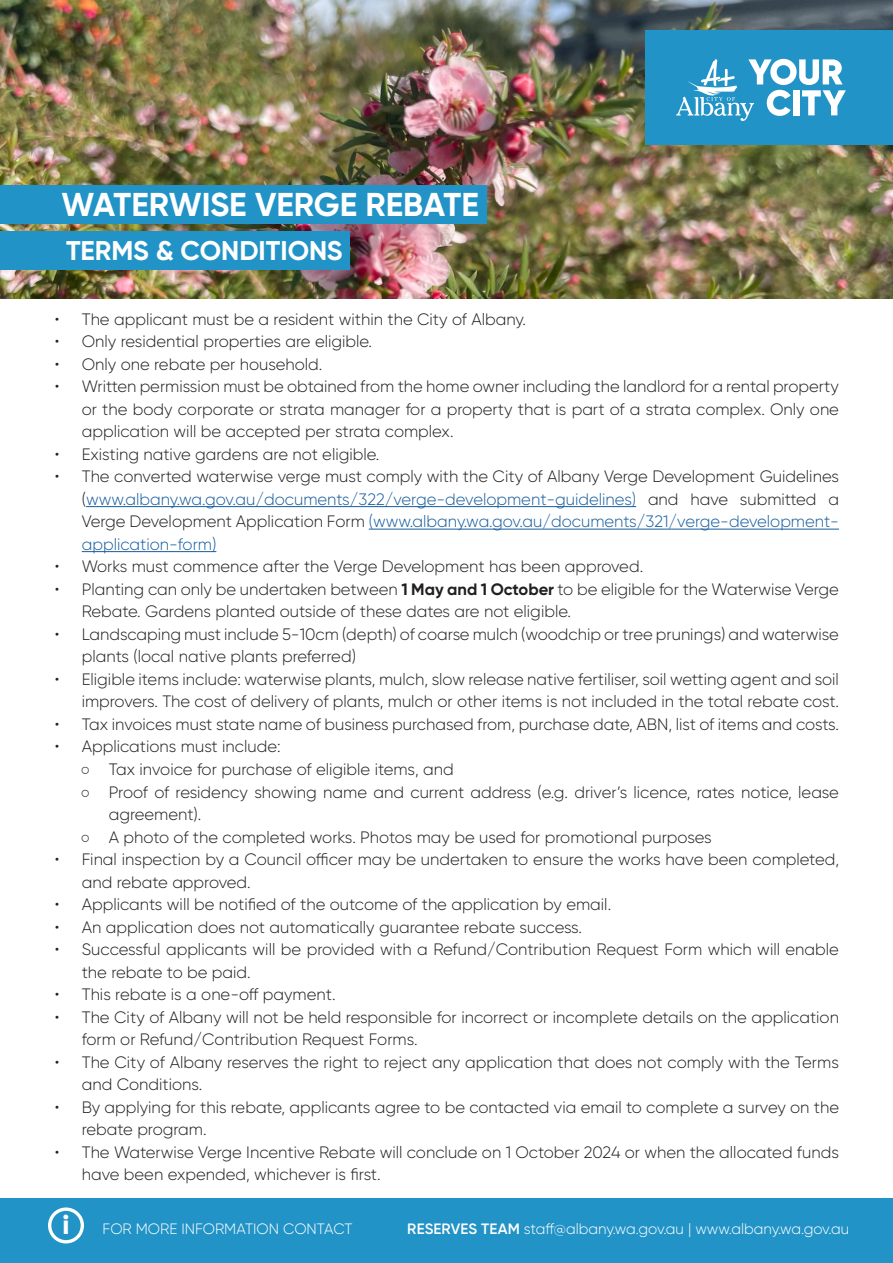
<style>
.page{position:relative;width:893px;height:1263px;background:#fff}
.page>*{position:absolute;margin:0;border:0;box-sizing:border-box;transform-origin:0 0}
.t1{font:700 33px "Gilroy";color:#fff}
.t2{font:700 27px "Gilroy";color:#fff}
.t3{font:800 26.85px "Gilroy";color:#fff}
.t4{font:300 16.5px/22.5px "Gilroy";color:#231f20}
.t5{font:300 16.5px/22.5px "Gilroy";color:#175d9e;text-align:justify}
.t6{font:300 15px "Gilroy";color:#fff}
.s1{color:#231f20}
.s2{font-weight:700}
.s3{font-family:"Arial Narrow";font-weight:400}
.s4{font-weight:600}
</style>
<div class="page">
<img style="left:0;top:0;width:893px;height:298px">
<div style="left:0;top:185px;width:487px;height:39px;background:#2193c6"></div>
<hr style="left:86px;top:506px;width:550px;height:1px;background:#175d9e">
<hr style="left:369px;top:529px;width:470px;height:1px;background:#175d9e">
<hr style="left:82px;top:551px;width:134px;height:1px;background:#175d9e">
<div style="left:0;top:231px;width:349px;height:38px;background:#2193c6"></div>
<div style="left:646px;top:30px;width:247px;height:115px;background:#2193c6"></div>
<svg style="left:676px;top:59px;width:170px;height:62px"></svg>
<div style="left:0;top:1198px;width:893px;height:65px;background:#2193c6"></div>
<div style="left:48px;top:1207px;width:36px;height:36px;border:3px solid #fff;border-radius:50%"></div>
<p class="t1" style="left:62px;top:184px;width:419px">WATERWISE VERGE REBATE</p>
<p class="t2" style="left:66px;top:234px;width:278px">TERMS &amp; CONDITIONS</p>
<p class="t4" style="left:55px;top:308px;width:473px">• The applicant must be a resident within the City of Albany.</p>
<p class="t4" style="left:55px;top:330px;width:319px">• Only residential properties are eligible.</p>
<p class="t4" style="left:55px;top:353px;width:269px">• Only one rebate per household.</p>
<p class="t4" style="left:82px;top:375px;width:759px;text-align:justify;text-indent:-27px">• Written permission must be obtained from the home owner including the landlord for a rental property or the body corporate or strata manager for a property that is part of a strata complex. Only one application will be accepted per strata complex.</p>
<p class="t4" style="left:55px;top:443px;width:326px">• Existing native gardens are not eligible.</p>
<p class="t5" style="left:82px;top:465px;width:759px;text-indent:-27px"><span class="s1">• The converted waterwise verge must comply with the City of Albany Verge Development Guidelines (</span>www.albany.wa.gov.au/documents/322/verge-development-guidelines) <span class="s1">and have submitted a Verge Development Application Form</span> (www.albany.wa.gov.au/documents/321/verge-development&shy;application-form)</p>
<p class="t4" style="left:55px;top:555px;width:590px">• Works must commence after the Verge Development has been approved.</p>
<p class="t4" style="left:82px;top:578px;width:759px;text-indent:-27px">• Planting can only be undertaken between <span class="s2">1 May and 1 October</span> to be eligible for the Waterwise Verge<br>Rebate. Gardens planted outside of these dates are not eligible.</p>
<p class="t4" style="left:82px;top:623px;width:759px;text-indent:-27px">• Landscaping must include 5-10cm (depth) of coarse mulch (woodchip or tree prunings) and waterwise plants (local native plants preferred)</p>
<p class="t4" style="left:55px;top:668px;width:786px;text-align:right">• Eligible items include: waterwise plants, mulch, slow release native fertiliser, soil wetting agent and soil improvers. The cost of delivery of plants, mulch or other items is not included in the total rebate cost.</p>
<p class="t4" style="left:55px;top:713px;width:786px">• Tax invoices must state name of business purchased from, purchase date, ABN, list of items and costs.</p>
<p class="t4" style="left:55px;top:735px;width:227px">• Applications must include:</p>
<p class="t4" style="left:82px;top:758px;width:373px"><span class="s3">○</span> Tax invoice for purchase of eligible items, and</p>
<p class="t4" style="left:109px;top:780px;width:732px;text-indent:-27px"><span class="s3">○</span> Proof of residency showing name and current address (e.g. driver’s licence, rates notice, lease agreement).</p>
<p class="t4" style="left:82px;top:825px;width:631px"><span class="s3">○</span> A photo of the completed works. Photos may be used for promotional purposes</p>
<p class="t4" style="left:82px;top:848px;width:759px;text-indent:-27px">• Final inspection by a Council officer may be undertaken to ensure the works have been completed, and rebate approved.</p>
<p class="t4" style="left:55px;top:893px;width:558px">• Applicants will be notified of the outcome of the application by email.</p>
<p class="t4" style="left:55px;top:915px;width:529px">• An application does not automatically guarantee rebate success.</p>
<p class="t4" style="left:82px;top:938px;width:759px;text-indent:-27px">• Successful applicants will be provided with a Refund/Contribution Request Form which will enable the rebate to be paid.</p>
<p class="t4" style="left:55px;top:983px;width:282px">• This rebate is a one-off payment.</p>
<p class="t4" style="left:82px;top:1005px;width:759px;text-indent:-27px">• The City of Albany will not be held responsible for incorrect or incomplete details on the application form or Refund/Contribution Request Forms.</p>
<p class="t4" style="left:82px;top:1050px;width:759px;text-indent:-27px">• The City of Albany reserves the right to reject any application that does not comply with the Terms and Conditions.</p>
<p class="t4" style="left:82px;top:1095px;width:759px;text-indent:-27px">• By applying for this rebate, applicants agree to be contacted via email to complete a survey on the rebate program.</p>
<p class="t4" style="left:82px;top:1140px;width:759px;text-indent:-27px">• The Waterwise Verge Incentive Rebate will conclude on 1 October 2024 or when the allocated funds have been expended, whichever is first.</p>
<p class="t3" style="left:63px;top:1208px;width:8px">i</p>
<p class="t6" style="left:103px;top:1220px;width:251px">FOR MORE INFORMATION CONTACT</p>
<p class="t6" style="left:407px;top:1220px;width:443px"><span class="s4">RESERVES TEAM</span> staff@albany.wa.gov.au | www.albany.wa.gov.au</p>
</div>
